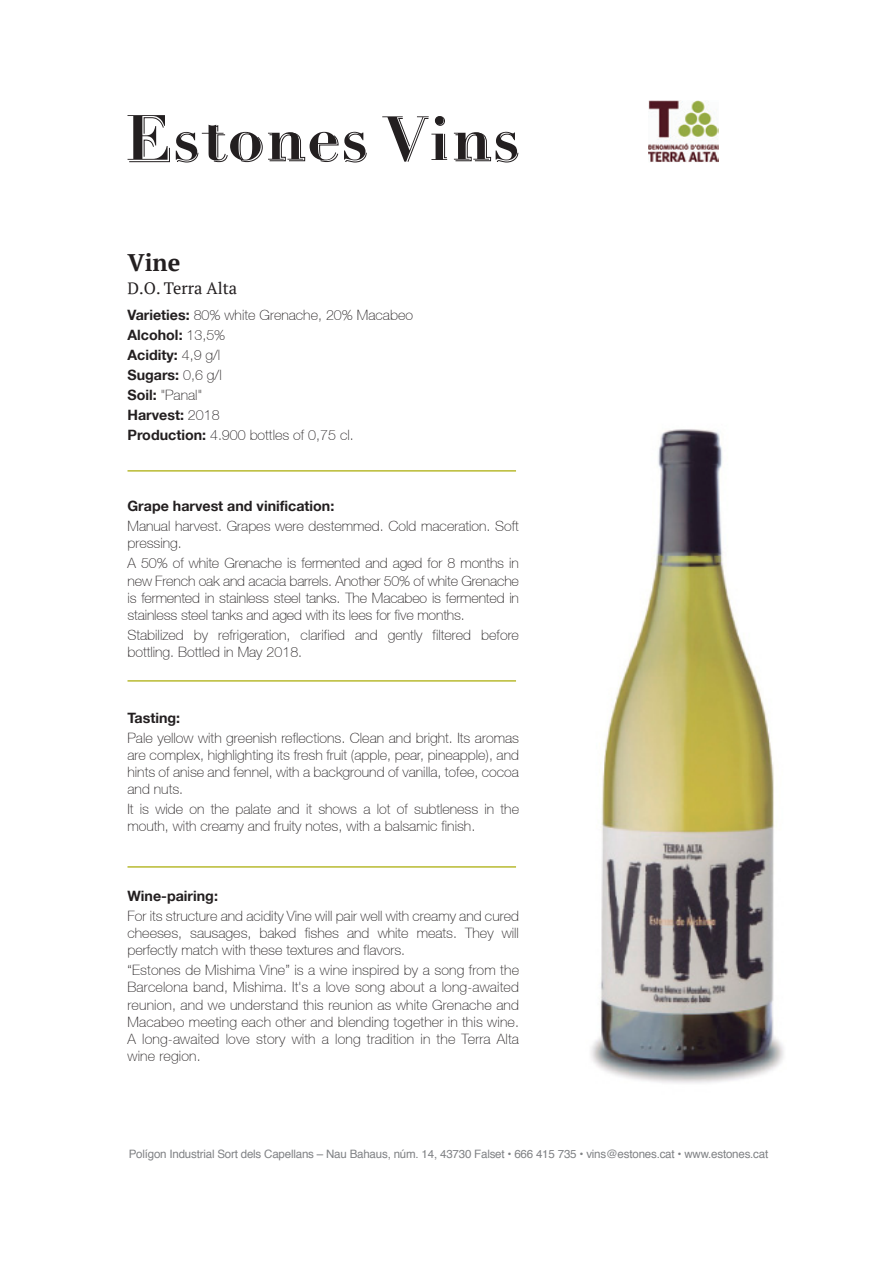
<style>
.page{position:relative;width:893px;height:1263px;background:#fff}
.page>*{position:absolute;margin:0;border:0;box-sizing:border-box;transform-origin:0 0}
.t1{font:700 24px "PT Serif";color:#231f20}
.t2{font:16.5px "PT Serif";color:#231f20}
.t3{font:100 14.25px/17.1px "Helvetica 35";color:#231f20;text-align:justify}
.t4{font:700 14.25px/20.1px "Helvetica 75";color:#231f20}
.t5{font:11.55px "Helvetica";letter-spacing:-.015em;color:#808285}
.s1{font-family:"Helvetica 75";font-weight:700}
.s2{font-family:"Helvetica 35";font-weight:100}
</style>
<div class="page">
<img style="left:648px;top:100px;width:70px;height:63px">
<hr style="left:128px;top:470px;width:388px;height:2px;background:#b8ba31">
<hr style="left:128px;top:680px;width:388px;height:2px;background:#b8ba31">
<hr style="left:128px;top:866px;width:388px;height:2px;background:#b8ba31">
<svg style="left:454px;top:132px;width:64px;height:30px"></svg>
<svg style="left:128px;top:115px;width:42px;height:47px"></svg>
<svg style="left:344px;top:132px;width:23px;height:30px"></svg>
<svg style="left:176px;top:125px;width:162px;height:37px"></svg>
<svg style="left:382px;top:116px;width:65px;height:46px"></svg>
<img style="left:590px;top:429px;width:194px;height:654px">
<h1 class="t1" style="left:128px;top:246px;width:54px">Vine</h1>
<p class="t2" style="left:128px;top:277px;width:111px">D.O. Terra Alta</p>
<p class="t3" style="left:128px;top:306px;width:287px"><span class="s1">Varieties:</span> 80% white Grenache, 20% Macabeo</p>
<p class="t4" style="left:128px;top:324px;width:99px">Alcohol: <span class="s2">13,5%<br></span>Acidity: <span class="s2">4,9 g/l<br></span>Sugars: <span class="s2">0,6 g/l</span></p>
<p class="t3" style="left:128px;top:386px;width:76px"><span class="s1">Soil:</span> "Panal"</p>
<p class="t4" style="left:128px;top:405px;width:94px">Harvest: <span class="s2">2018</span></p>
<p class="t3" style="left:128px;top:427px;width:228px"><span class="s1">Production:</span> 4.900 bottles of 0,75 cl.</p>
<p class="t4" style="left:128px;top:496px;width:208px">Grape harvest and vinification:</p>
<p class="t3" style="left:128px;top:517px;width:393px">Manual harvest. Grapes were destemmed. Cold maceration. Soft pressing.</p>
<p class="t3" style="left:128px;top:555px;width:393px">A 50% of white Grenache is fermented and aged for 8 months in new French oak and acacia barrels. Another 50% of white Grenache is fermented in stainless steel tanks. The Macabeo is fermented in stainless steel tanks and aged with its lees for five months.</p>
<p class="t3" style="left:128px;top:626px;width:393px">Stabilized by refrigeration, clarified and gently filtered before bottling. Bottled in May 2018.</p>
<p class="t4" style="left:128px;top:707px;width:54px">Tasting:</p>
<p class="t3" style="left:128px;top:729px;width:393px">Pale yellow with greenish reflections. Clean and bright. Its aromas are complex, highlighting its fresh fruit (apple, pear, pineapple), and hints of anise and fennel, with a background of vanilla, tofee, cocoa and nuts.</p>
<p class="t3" style="left:128px;top:800px;width:393px">It is wide on the palate and it shows a lot of subtleness in the mouth, with creamy and fruity notes, with a balsamic finish.</p>
<p class="t4" style="left:128px;top:885px;width:92px">Wine-pairing:</p>
<p class="t3" style="left:128px;top:907px;width:393px">For its structure and acidity Vine will pair well with creamy and cured cheeses, sausages, baked fishes and white meats. They will perfectly match with these textures and flavors.</p>
<p class="t3" style="left:128px;top:962px;width:393px">“Estones de Mishima Vine” is a wine inspired by a song from the Barcelona band, Mishima. It's a love song about a long-awaited reunion, and we understand this reunion as white Grenache and Macabeo meeting each other and blending together in this wine.<br>A long-awaited love story with a long tradition in the Terra Alta wine region.</p>
<p class="t5" style="left:129px;top:1145px;width:641px">Polígon Industrial Sort dels Capellans – Nau Bahaus, núm. 14, 43730 Falset • 666 415 735 • vins@estones.cat • www.estones.cat</p>
</div>
